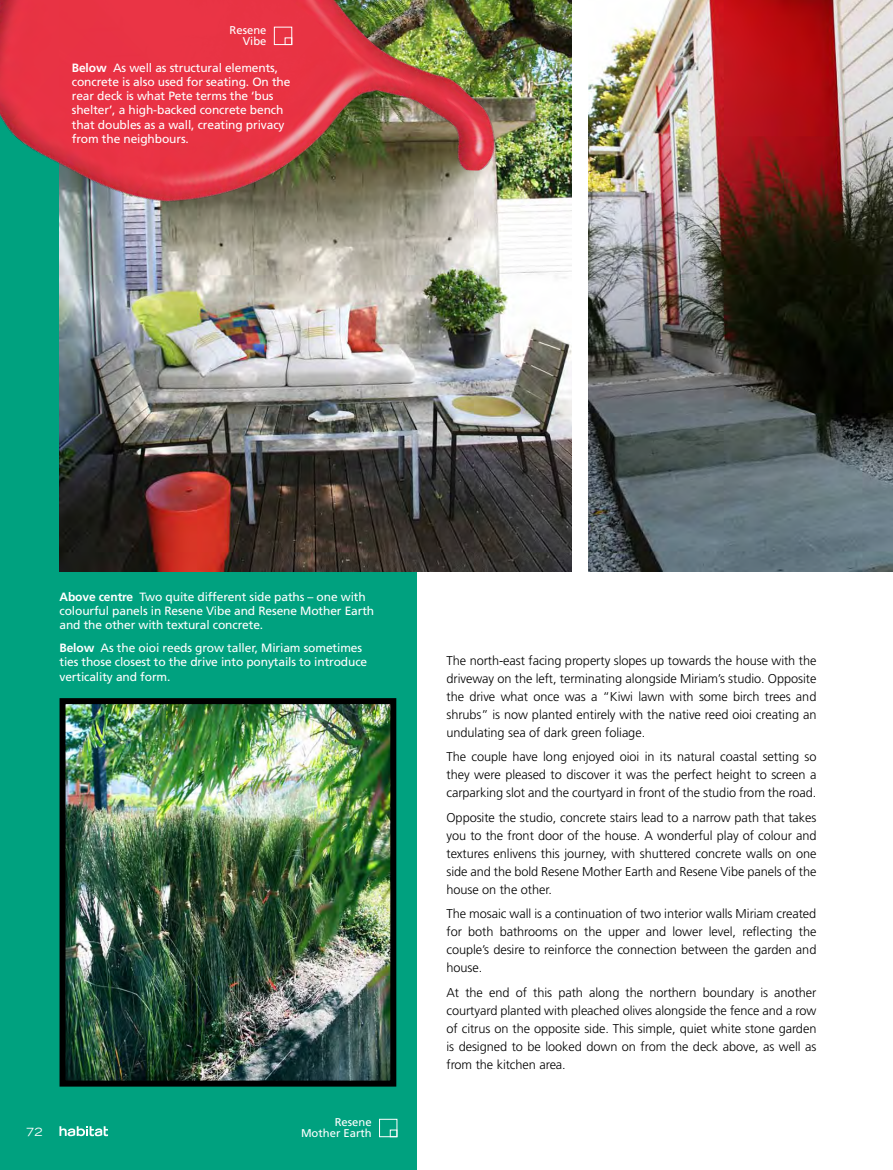
<style>
.page{position:relative;width:893px;height:1170px;background:#fff}
.page>*{position:absolute;margin:0;border:0;box-sizing:border-box;transform-origin:0 0}
.t1{font:300 12.75px/18px "Frutiger";letter-spacing:-.005em;color:#000;text-align:justify}
.t2{font:12px/14.2px "Frutiger";letter-spacing:-.01em;color:#fff}
.t3{font:11.25px/11.2px "Frutiger";color:#fff;text-align:right}
.t4{font:expanded 11.25px "Trade Gothic LH";color:#fff}
.s1{font-weight:700}
</style>
<div class="page">
<div style="left:0;top:0;width:417px;height:1169px;background:#00a17f"></div>
<img style="left:67px;top:705px;width:322px;height:374px">
<div style="left:60px;top:698px;width:336px;height:388px;border:6px solid #000"></div>
<img style="left:588px;top:0;width:305px;height:571px">
<img style="left:60px;top:296px;width:512px;height:275px">
<img style="left:0;top:0;width:590px;height:296px">
<div style="left:572px;top:0;width:15px;height:595px;background:#fff"></div>
<div style="left:274px;top:27px;width:18px;height:18px;border:1px solid #fff"></div>
<div style="left:285px;top:38px;width:7px;height:7px;border:1px solid #fff"></div>
<div style="left:379px;top:1118px;width:18px;height:18px;border:1px solid #fff"></div>
<div style="left:390px;top:1129px;width:7px;height:7px;border:1px solid #fff"></div>
<svg style="left:59px;top:1126px;width:49px;height:10px"></svg>
<p class="t3" style="left:230px;top:24px;width:38px">Resene<br>Vibe</p>
<p class="t2" style="left:72px;top:60px;width:220px"><span class="s1">Below</span> As well as structural elements, concrete is also used for seating. On the rear deck is what Pete terms the ‘bus shelter’, a high-backed concrete bench that doubles as a wall, creating privacy from the neighbours.</p>
<p class="t2" style="left:59px;top:589px;width:316px"><span class="s1">Above centre</span> Two quite different side paths – one with colourful panels in Resene Vibe and Resene Mother Earth and the other with textural concrete.</p>
<p class="t2" style="left:59px;top:641px;width:309px"><span class="s1">Below</span> As the oioi reeds grow taller, Miriam sometimes ties those closest to the drive into ponytails to introduce verticality and form.</p>
<p class="t3" style="left:335px;top:1116px;width:38px">Resene</p>
<p class="t4" style="left:26px;top:1124px;width:18px">72</p>
<p class="t3" style="left:301px;top:1127px;width:72px">Mother Earth</p>
<p class="t1" style="left:446px;top:651px;width:371px">The north-east facing property slopes up towards the house with the driveway on the left, terminating alongside Miriam’s studio. Opposite the drive what once was a “Kiwi lawn with some birch trees and shrubs” is now planted entirely with the native reed oioi creating an undulating sea of dark green foliage.</p>
<p class="t1" style="left:446px;top:748px;width:371px">The couple have long enjoyed oioi in its natural coastal setting so they were pleased to discover it was the perfect height to screen a carparking slot and the courtyard in front of the studio from the road.</p>
<p class="t1" style="left:446px;top:808px;width:371px">Opposite the studio, concrete stairs lead to a narrow path that takes you to the front door of the house. A wonderful play of colour and textures enlivens this journey, with shuttered concrete walls on one side and the bold Resene Mother Earth and Resene Vibe panels of the house on the other.</p>
<p class="t1" style="left:446px;top:905px;width:371px">The mosaic wall is a continuation of two interior walls Miriam created for both bathrooms on the upper and lower level, reflecting the couple’s desire to reinforce the connection between the garden and house.</p>
<p class="t1" style="left:446px;top:983px;width:371px">At the end of this path along the northern boundary is another courtyard planted with pleached olives alongside the fence and a row of citrus on the opposite side. This simple, quiet white stone garden is designed to be looked down on from the deck above, as well as from the kitchen area.</p>
</div>
